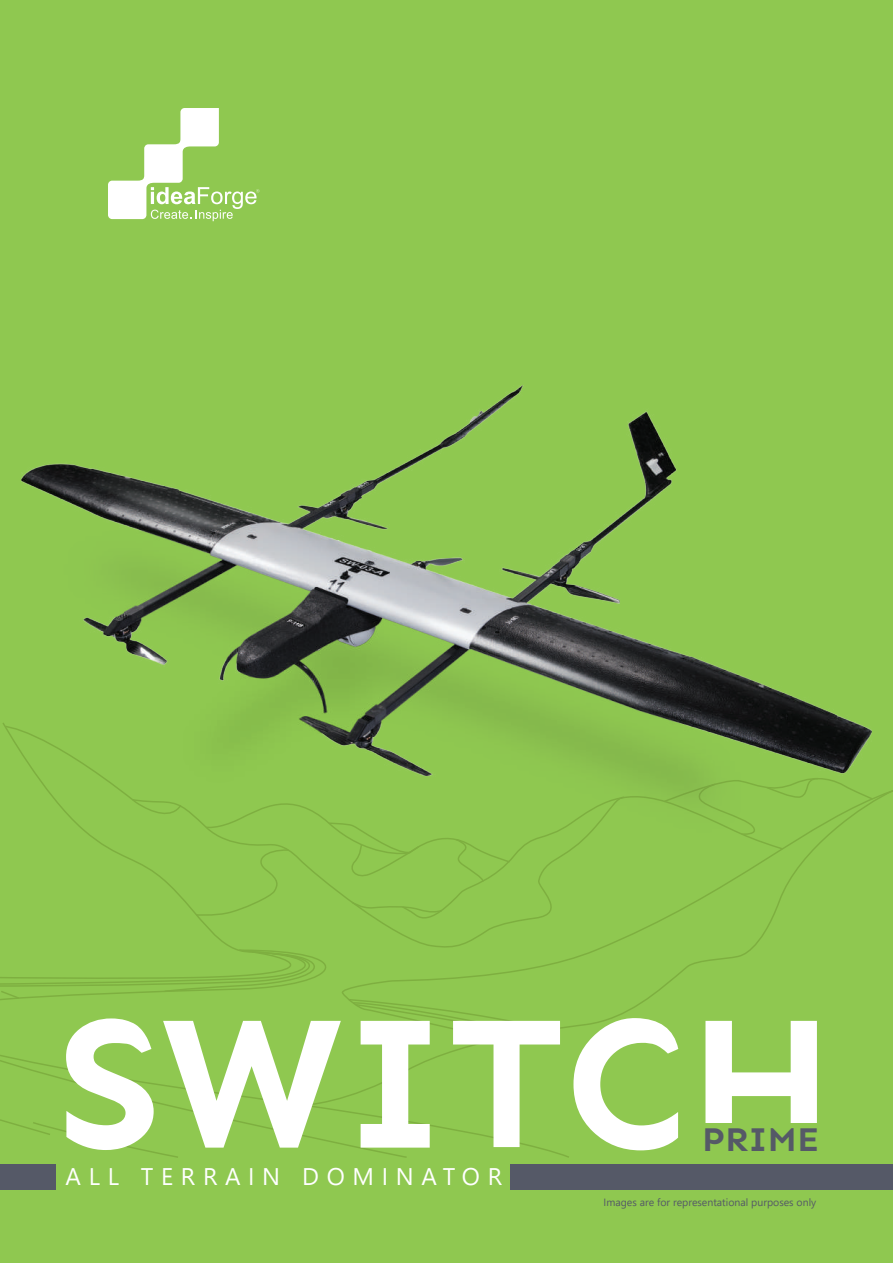
<style>
.page{position:relative;width:893px;height:1263px;background:#8fc850}
.page>*{position:absolute;margin:0;border:0;box-sizing:border-box;transform-origin:0 0}
.t1{font:189.15px "Nothing Up My Pleasure";color:#fff}
.t2{font:33.9px "Nothing Up My Pleasure";color:#555967}
.t3{font:24px "Segoe UI";letter-spacing:.32em;color:#fff}
.t4{font:10.5px "Segoe UI";color:#555967}
</style>
<div class="page">
<svg style="left:0;top:1055px;width:569px;height:103px"></svg>
<svg style="left:303px;top:1040px;width:266px;height:66px"></svg>
<svg style="left:479px;top:790px;width:414px;height:250px"></svg>
<svg style="left:0;top:951px;width:551px;height:84px"></svg>
<svg style="left:2px;top:723px;width:252px;height:231px"></svg>
<svg style="left:4px;top:725px;width:17px;height:94px"></svg>
<svg style="left:131px;top:833px;width:494px;height:118px"></svg>
<svg style="left:401px;top:833px;width:383px;height:89px"></svg>
<svg style="left:195px;top:833px;width:316px;height:83px"></svg>
<svg style="left:663px;top:790px;width:211px;height:45px"></svg>
<div style="left:510px;top:1164px;width:383px;height:25px;background:#555967"></div>
<div style="left:0;top:1164px;width:55px;height:25px;background:#555967"></div>
<svg style="left:108px;top:108px;width:152px;height:113px"></svg>
<img style="left:21px;top:386px;width:851px;height:447px">
<h1 class="t1" style="left:58px;top:978px;width:779px">SWITCH</h1>
<h2 class="t2" style="left:702px;top:1120px;width:119px">PRIME</h2>
<h3 class="t3" style="left:66px;top:1153px;width:438px">ALL TERRAIN DOMINATOR</h3>
<p class="t4" style="left:603px;top:1192px;width:214px">Images are for representational purposes only</p>
</div>
